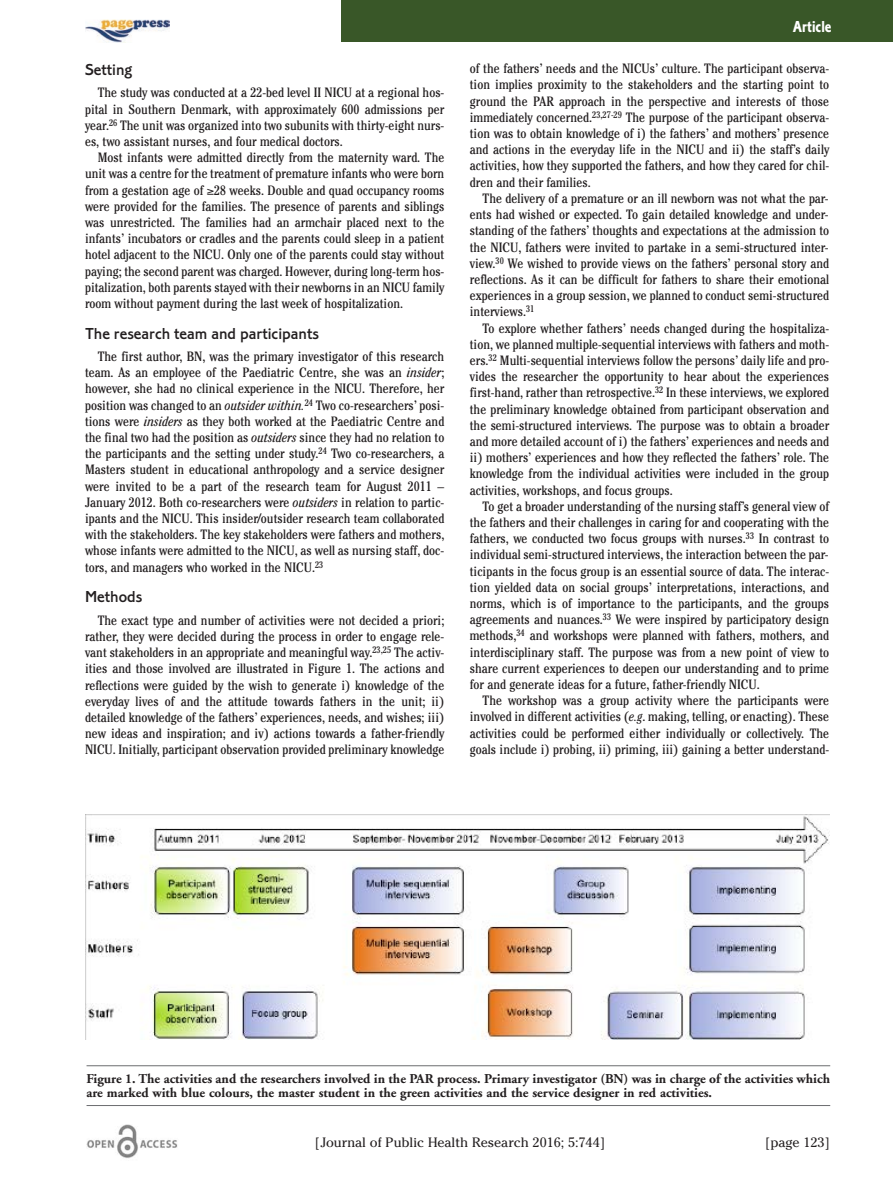
<style>
.page{position:relative;width:893px;height:1191px;background:#fff}
.page>*{position:absolute;margin:0;border:0;box-sizing:border-box;transform-origin:0 0}
.t1{font:16.5px "Corinthian Medium Plain";color:#231f20}
.t2{font:16.5px "Corinthian Bold Condensed Plain";color:#fff}
.t3{font:condensed 13.5px/16.2px "Cheltenham";color:#231f20;text-align:justify}
.t4{font:700 13.5px/13.5px "Adobe Garamond";color:#231f20}
.t5{font:13.5px "Cheltenham";color:#231f20}
.s1{font-style:italic}
</style>
<div class="page">
<div style="left:342px;top:0;width:551px;height:41px;background:#395728"></div>
<img style="left:85px;top:19px;width:85px;height:24px">
<img style="left:86px;top:1124px;width:92px;height:35px">
<hr style="left:87px;top:1065px;width:743px;height:1px;background:#6c6d70">
<hr style="left:87px;top:1105px;width:743px;height:1px;background:#6c6d70">
<img style="left:85px;top:814px;width:744px;height:225px">
<p class="t1" style="left:85px;top:64px;width:49px">Setting</p>
<p class="t3" style="left:85px;top:86px;width:361px;text-indent:13px">The study was conducted at a 22-bed level II NICU at a regional hos&shy;pital in Southern Denmark, with approximately 600 admissions per year.<sup>26</sup> The unit was organized into two subunits with thirty-eight nurs&shy;es, two assistant nurses, and four medical doctors.</p>
<p class="t3" style="left:85px;top:151px;width:361px;text-indent:13px">Most infants were admitted directly from the maternity ward. The unit was a centre for the treatment of premature infants who were born from a gestation age of ≥28 weeks. Double and quad occupancy rooms were provided for the families. The presence of parents and siblings was unrestricted. The families had an armchair placed next to the infants’ incubators or cradles and the parents could sleep in a patient hotel adjacent to the NICU. Only one of the parents could stay without paying; the second parent was charged. However, during long-term hos&shy;pitalization, both parents stayed with their newborns in an NICU family room without payment during the last week of hospitalization.</p>
<p class="t1" style="left:85px;top:328px;width:235px">The research team and participants</p>
<p class="t3" style="left:85px;top:349px;width:361px;text-indent:13px">The first author, BN, was the primary investigator of this research team. As an employee of the Paediatric Centre, she was an <span class="s1">insider</span>; however, she had no clinical experience in the NICU. Therefore, her position was changed to an <span class="s1">outsider within.</span><sup>24</sup> Two co-researchers’ posi&shy;tions were <span class="s1">insiders</span> as they both worked at the Paediatric Centre and the final two had the position as <span class="s1">outsiders</span> since they had no relation to the participants and the setting under study.<sup>24</sup> Two co-researchers, a Masters student in educational anthropology and a service designer were invited to be a part of the research team for August 2011 – January 2012. Both co-researchers were <span class="s1">outsiders</span> in relation to partic&shy;ipants and the NICU. This insider/outsider research team collaborated with the stakeholders. The key stakeholders were fathers and mothers, whose infants were admitted to the NICU, as well as nursing staff, doc&shy;tors, and managers who worked in the NICU.<sup>23</sup></p>
<p class="t1" style="left:85px;top:591px;width:59px">Methods</p>
<p class="t3" style="left:85px;top:613px;width:361px;text-indent:13px">The exact type and number of activities were not decided a priori; rather, they were decided during the process in order to engage rele&shy;vant stakeholders in an appropriate and meaningful way.<sup>23,25</sup> The activ&shy;ities and those involved are illustrated in Figure 1. The actions and reflections were guided by the wish to generate i) knowledge of the everyday lives of and the attitude towards fathers in the unit; ii) detailed knowledge of the fathers’ experiences, needs, and wishes; iii) new ideas and inspiration; and iv) actions towards a father-friendly NICU. Initially, participant observation provided preliminary knowledge</p>
<p class="t2" style="left:793px;top:21px;width:40px">Article</p>
<p class="t3" style="left:470px;top:62px;width:361px">of the fathers’ needs and the NICUs’ culture. The participant observa&shy;tion implies proximity to the stakeholders and the starting point to ground the PAR approach in the perspective and interests of those immediately concerned.<sup>23,27-29</sup> The purpose of the participant observa&shy;tion was to obtain knowledge of i) the fathers’ and mothers’ presence and actions in the everyday life in the NICU and ii) the staff’s daily activities, how they supported the fathers, and how they cared for chil&shy;dren and their families.</p>
<p class="t3" style="left:470px;top:191px;width:361px;text-indent:13px">The delivery of a premature or an ill newborn was not what the par&shy;ents had wished or expected. To gain detailed knowledge and under&shy;standing of the fathers’ thoughts and expectations at the admission to the NICU, fathers were invited to partake in a semi-structured inter&shy;view.<sup>30</sup> We wished to provide views on the fathers’ personal story and reflections. As it can be difficult for fathers to share their emotional experiences in a group session, we planned to conduct semi-structured interviews.<sup>31</sup></p>
<p class="t3" style="left:470px;top:321px;width:361px;text-indent:13px">To explore whether fathers’ needs changed during the hospitaliza&shy;tion, we planned multiple-sequential interviews with fathers and moth&shy;ers.<sup>32</sup> Multi-sequential interviews follow the persons’ daily life and pro&shy;vides the researcher the opportunity to hear about the experiences first-hand, rather than retrospective.<sup>32</sup> In these interviews, we explored the preliminary knowledge obtained from participant observation and the semi-structured interviews. The purpose was to obtain a broader and more detailed account of i) the fathers’ experiences and needs and ii) mothers’ experiences and how they reflected the fathers’ role. The knowledge from the individual activities were included in the group activities, workshops, and focus groups.</p>
<p class="t3" style="left:470px;top:499px;width:361px;text-indent:13px">To get a broader understanding of the nursing staff’s general view of the fathers and their challenges in caring for and cooperating with the fathers, we conducted two focus groups with nurses.<sup>33</sup> In contrast to individual semi-structured interviews, the interaction between the par&shy;ticipants in the focus group is an essential source of data. The interac&shy;tion yielded data on social groups’ interpretations, interactions, and norms, which is of importance to the participants, and the groups agreements and nuances.<sup>33</sup> We were inspired by participatory design methods,<sup>34</sup> and workshops were planned with fathers, mothers, and interdisciplinary staff. The purpose was from a new point of view to share current experiences to deepen our understanding and to prime for and generate ideas for a future, father-friendly NICU.</p>
<p class="t3" style="left:470px;top:694px;width:361px;text-indent:13px">The workshop was a group activity where the participants were involved in different activities (<span class="s1">e.g</span>. making, telling, or enacting). These activities could be performed either individually or collectively. The goals include i) probing, ii) priming, iii) gaining a better understand-</p>
<p class="t4" style="left:87px;top:1073px;width:745px">Figure 1. The activities and the researchers involved in the PAR process. Primary investigator (BN) was in charge of the activities which are marked with blue colours, the master student in the green activities and the service designer in red activities.</p>
<p class="t5" style="left:315px;top:1134px;width:292px">[Journal of Public Health Research 2016; 5:744]</p>
<p class="t5" style="left:765px;top:1134px;width:66px">[page 123]</p>
</div>
